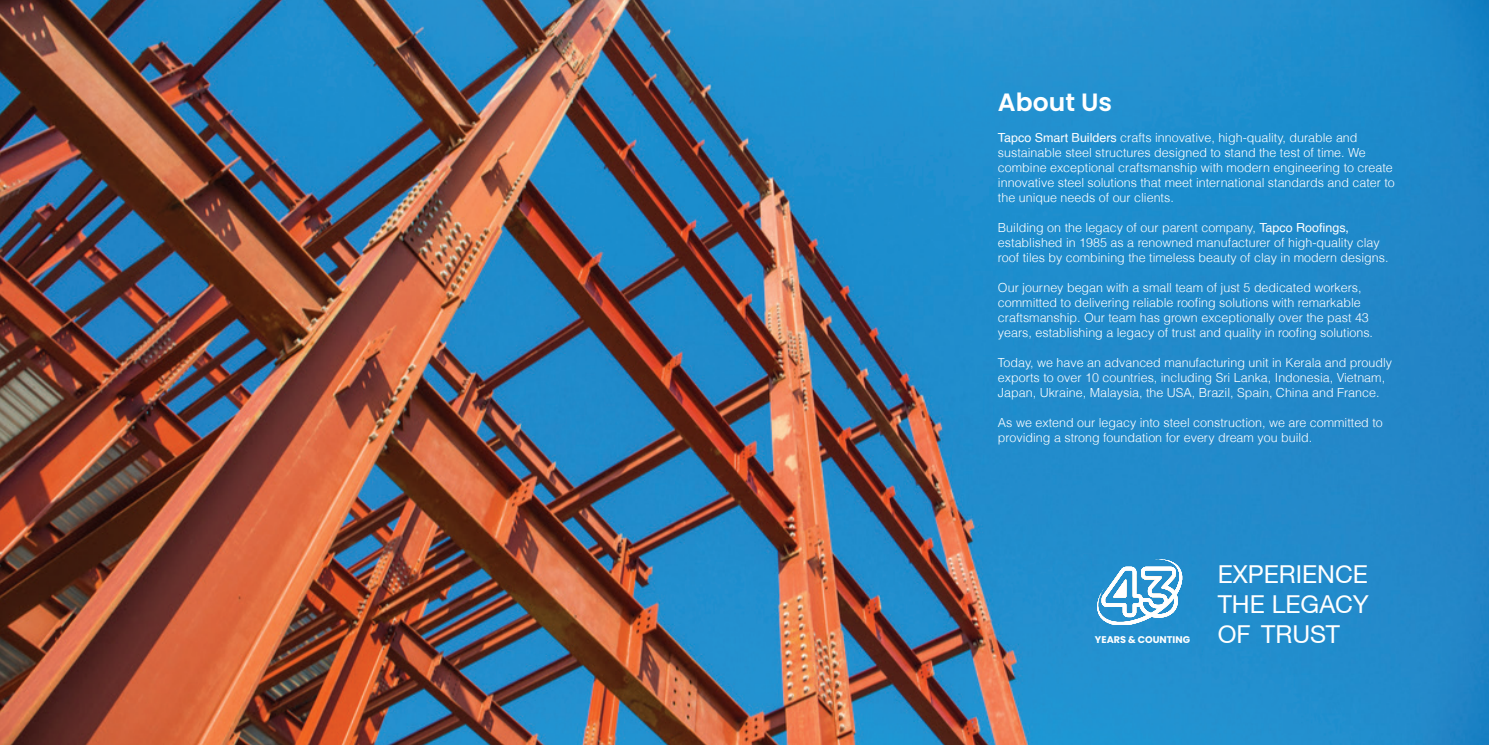
<style>
.page{position:relative;width:1489px;height:745px;background:#fff}
.page>*{position:absolute;margin:0;border:0;box-sizing:border-box;transform-origin:0 0}
.t1{font:600 25px "Poppins";color:#fff}
.t2{font:24.62px/29.6px "Helvetica Neue CE";color:#fff}
.t3{font:300 12.5px/15px "Helvetica";color:#fff}
.t4{font:700 9.62px "Poppins";color:#fff}
.s1{font-weight:400}
</style>
<div class="page">
<img style="left:0;top:0;width:1488px;height:744px">
<svg style="left:1096px;top:558px;width:88px;height:66px"></svg>
<h1 class="t1" style="left:997px;top:88px;width:116px">About Us</h1>
<p class="t3" style="left:997px;top:129px;width:398px"><span class="s1">Tapco Smart Builders</span> crafts innovative, high-quality, durable and sustainable steel structures designed to stand the test of time. We combine exceptional craftsmanship with modern engineering to create innovative steel solutions that meet international standards and cater to the unique needs of our clients.</p>
<p class="t3" style="left:997px;top:219px;width:392px">Building on the legacy of our parent company, <span class="s1">Tapco Roofings, </span>established in 1985 as a renowned manufacturer of high-quality clay roof tiles by combining the timeless beauty of clay in modern designs.</p>
<p class="t3" style="left:997px;top:279px;width:376px">Our journey began with a small team of just 5 dedicated workers, committed to delivering reliable roofing solutions with remarkable craftsmanship. Our team has grown exceptionally over the past 43 years, establishing a legacy of trust and quality in roofing solutions.</p>
<p class="t3" style="left:997px;top:354px;width:395px">Today, we have an advanced manufacturing unit in Kerala and proudly exports to over 10 countries, including Sri Lanka, Indonesia, Vietnam,<br>Japan, Ukraine, Malaysia, the USA, Brazil, Spain, China and France.</p>
<p class="t3" style="left:997px;top:414px;width:386px">As we extend our legacy into steel construction, we are committed to providing a strong foundation for every dream you build.</p>
<h2 class="t2" style="left:1217px;top:559px;width:153px">EXPERIENCE<br>THE LEGACY</h2>
<p class="t4" style="left:1094px;top:633px;width:97px">YEARS &amp; COUNTING</p>
<h2 class="t2" style="left:1217px;top:619px;width:123px">OF TRUST</h2>
</div>
